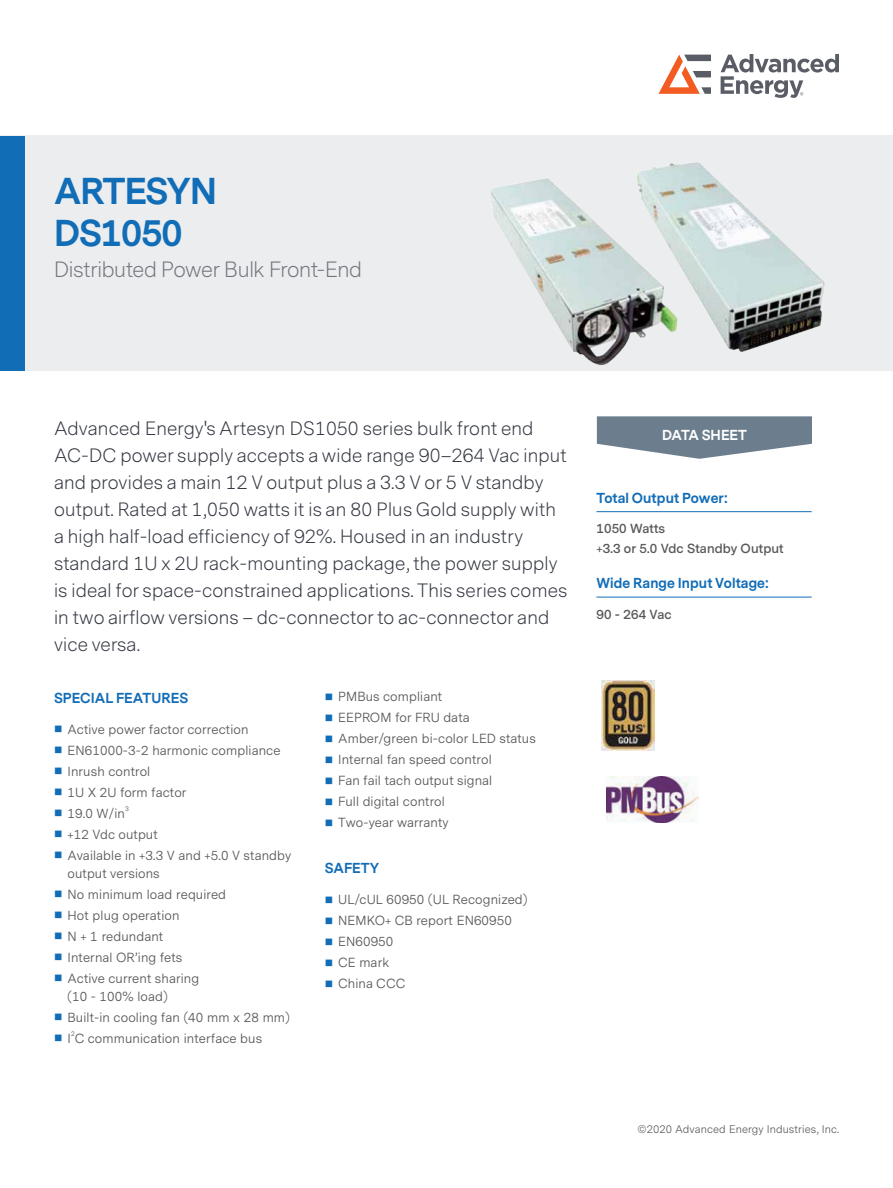
<style>
.page{position:relative;width:893px;height:1188px;background:#fff}
.page>*{position:absolute;margin:0;border:0;box-sizing:border-box;transform-origin:0 0}
.t1{font:700 34.95px/41.8px "Messina Sans";letter-spacing:-.025em;color:#126db7}
.t2{font:300 20.55px "Messina Sans";letter-spacing:-.015em;color:#75767f}
.t3{font:300 18px/27px "Messina Sans";letter-spacing:.01em;color:#323640}
.t4{font:700 13.5px "Messina Sans";letter-spacing:.01em;color:#126db7}
.t5{font:700 13.5px "Messina Sans";color:#fff}
.t6{font:13.2px/18px "Messina Sans";letter-spacing:.01em;color:#57585a}
.t7{font:600 13.2px/19.8px "Messina Sans";letter-spacing:.01em;color:#57585a}
.t8{font:11.1px "Messina Sans";letter-spacing:.01em;color:#636366}
.t9{font:6.6px "Messina Sans";color:#57585a}
.s1{color:#126db7}
</style>
<div class="page">
<div style="left:0;top:136px;width:893px;height:235px;background:#ebedef"></div>
<div style="left:0;top:136px;width:24px;height:235px;background:#126db7"></div>
<svg style="left:597px;top:416px;width:215px;height:43px"></svg>
<hr style="left:596px;top:511px;width:216px;height:1px;background:#126db7">
<hr style="left:596px;top:597px;width:216px;height:1px;background:#126db7">
<img style="left:606px;top:776px;width:93px;height:46px">
<img style="left:601px;top:681px;width:54px;height:70px">
<img style="left:491px;top:162px;width:334px;height:203px">
<svg style="left:658px;top:55px;width:53px;height:39px"></svg>
<svg style="left:721px;top:54px;width:118px;height:44px"></svg>
<h1 class="t1" style="left:54px;top:171px;width:164px">ARTESYN<br>DS1050</h1>
<h2 class="t2" style="left:54px;top:256px;width:310px">Distributed Power Bulk Front-End</h2>
<h3 class="t3" style="left:54px;top:415px;width:481px">Advanced Energy's Artesyn DS1050 series bulk front end</h3>
<p class="t5" style="left:662px;top:425px;width:86px">DATA SHEET</p>
<p class="t3" style="left:54px;top:442px;width:515px">AC-DC power supply accepts a wide range 90–264 Vac input and provides a main 12 V output plus a 3.3 V or 5 V standby output. Rated at 1,050 watts it is an 80 Plus Gold supply with a high half-load efficiency of 92%. Housed in an industry standard 1U x 2U rack-mounting package, the power supply is ideal for space-constrained applications. This series comes in two airflow versions – dc-connector to ac-connector and vice versa.</p>
<p class="t4" style="left:596px;top:488px;width:133px">Total Output Power:</p>
<p class="t7" style="left:596px;top:520px;width:189px">1050 Watts<br>+3.3 or 5.0 Vdc Standby Output</p>
<p class="t4" style="left:596px;top:574px;width:174px">Wide Range Input Voltage:</p>
<p class="t7" style="left:596px;top:605px;width:77px">90 - 264 Vac</p>
<p class="t4" style="left:54px;top:688px;width:136px">SPECIAL FEATURES</p>
<p class="t6" style="left:54px;top:720px;width:196px"><span class="s1">■</span> Active power factor correction</p>
<p class="t6" style="left:54px;top:741px;width:228px"><span class="s1">■</span> EN61000-3-2 harmonic compliance</p>
<p class="t6" style="left:54px;top:762px;width:98px"><span class="s1">■</span> Inrush control</p>
<p class="t6" style="left:54px;top:783px;width:134px"><span class="s1">■</span> 1U X 2U form factor</p>
<p class="t6" style="left:54px;top:804px;width:72px"><span class="s1">■</span> 19.0 W/in</p>
<p class="t9" style="left:125px;top:805px;width:5px">3</p>
<p class="t6" style="left:54px;top:825px;width:105px"><span class="s1">■</span> +12 Vdc output</p>
<p class="t6" style="left:68px;top:846px;width:225px;text-indent:-14px"><span class="s1">■</span> Available in +3.3 V and +5.0 V standby output versions</p>
<p class="t6" style="left:54px;top:885px;width:174px"><span class="s1">■</span> No minimum load required</p>
<p class="t6" style="left:54px;top:906px;width:127px"><span class="s1">■</span> Hot plug operation</p>
<p class="t6" style="left:54px;top:927px;width:111px"><span class="s1">■</span> N + 1 redundant</p>
<p class="t6" style="left:54px;top:948px;width:130px"><span class="s1">■</span> Internal OR’ing fets</p>
<p class="t6" style="left:68px;top:969px;width:133px;text-indent:-14px"><span class="s1">■</span> Active current sharing (10 - 100% load)</p>
<p class="t6" style="left:54px;top:1008px;width:237px"><span class="s1">■</span> Built-in cooling fan (40 mm x 28 mm)</p>
<p class="t6" style="left:54px;top:1029px;width:210px"><span class="s1">■</span> I C communication interface bus</p>
<p class="t9" style="left:71px;top:1030px;width:5px">2</p>
<p class="t6" style="left:325px;top:688px;width:119px"><span class="s1">■</span> PMBus compliant</p>
<p class="t6" style="left:325px;top:709px;width:147px"><span class="s1">■</span> EEPROM for FRU data</p>
<p class="t6" style="left:325px;top:730px;width:213px"><span class="s1">■</span> Amber/green bi-color LED status</p>
<p class="t6" style="left:325px;top:751px;width:168px"><span class="s1">■</span> Internal fan speed control</p>
<p class="t6" style="left:325px;top:772px;width:169px"><span class="s1">■</span> Fan fail tach output signal</p>
<p class="t6" style="left:325px;top:793px;width:122px"><span class="s1">■</span> Full digital control</p>
<p class="t6" style="left:325px;top:814px;width:125px"><span class="s1">■</span> Two-year warranty</p>
<p class="t4" style="left:325px;top:858px;width:56px">SAFETY</p>
<p class="t6" style="left:325px;top:891px;width:204px"><span class="s1">■</span> UL/cUL 60950 (UL Recognized)</p>
<p class="t6" style="left:325px;top:912px;width:189px"><span class="s1">■</span> NEMKO+ CB report EN60950</p>
<p class="t6" style="left:325px;top:933px;width:70px"><span class="s1">■</span> EN60950</p>
<p class="t6" style="left:325px;top:954px;width:66px"><span class="s1">■</span> CE mark</p>
<p class="t6" style="left:325px;top:975px;width:82px"><span class="s1">■</span> China CCC</p>
<p class="t8" style="left:637px;top:1122px;width:203px">©2020 Advanced Energy Industries, Inc.</p>
</div>
